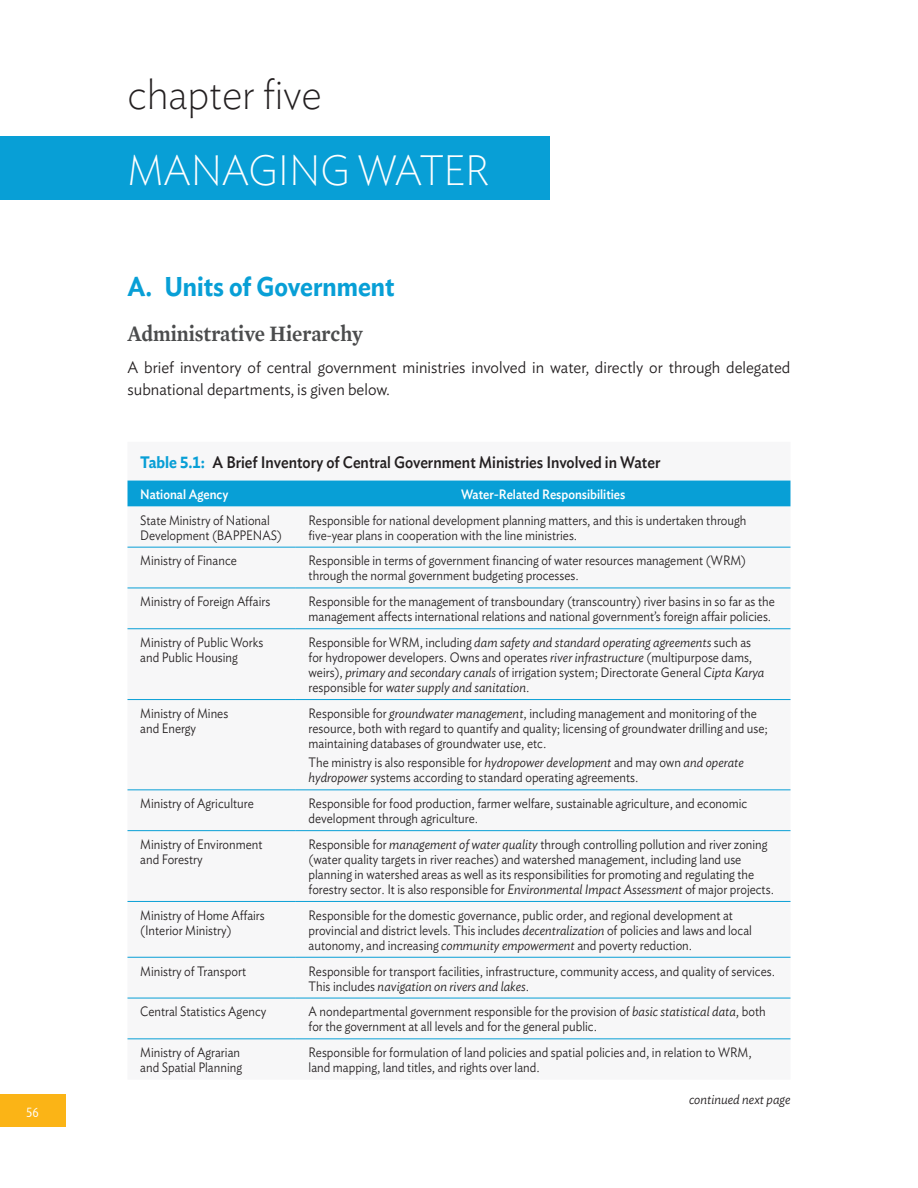
<style>
.page{position:relative;width:918px;height:1188px;background:#fff}
.page>*{position:absolute;margin:0;border:0;box-sizing:border-box;transform-origin:0 0}
.t1{font:200 42.75px "Ideal Sans";letter-spacing:-.005em;color:#231f20;scale:.95 1}
.t2{font:200 42.15px "Ideal Sans";letter-spacing:-.005em;color:#fff;scale:.95 1}
.t3{font:600 27px "Ideal Sans";color:#089fd6;scale:.9 1}
.t4{font:600 22.5px "Mercury Text G2";color:#4b4c4d;scale:.9 1}
.t5{font:300 16.5px/22.5px "Ideal Sans";color:#231f20;scale:.95 1}
.t6{font:500 16.5px "Ideal Sans";color:#231f20;scale:.9 1}
.t7{font:300 13.5px/15px "Ideal Sans";color:#231f20;scale:.9 1}
.t8{font:500 13.5px "Ideal Sans";color:#fff;scale:.9 1}
.t9{font:italic 300 13.5px "Ideal Sans";color:#231f20;scale:.95 1}
.t10{font:13.5px "Dax";color:#fff;scale:.9 1}
.s1{font-weight:600;color:#089fd6}
.s2{font-style:italic}
</style>
<div class="page">
<div style="left:0;top:1094px;width:65px;height:33px;background:#fbb416"></div>
<svg style="left:128px;top:480px;width:662px;height:559px"></svg>
<div style="left:128px;top:481px;width:662px;height:25px;background:#089fd6"></div>
<hr style="left:128px;top:547px;width:168px;height:1px;background:#089fd6">
<hr style="left:296px;top:547px;width:494px;height:1px;background:#089fd6">
<hr style="left:128px;top:588px;width:168px;height:1px;background:#089fd6">
<hr style="left:296px;top:588px;width:494px;height:1px;background:#089fd6">
<hr style="left:128px;top:628px;width:168px;height:1px;background:#089fd6">
<hr style="left:296px;top:628px;width:494px;height:1px;background:#089fd6">
<hr style="left:128px;top:699px;width:168px;height:1px;background:#089fd6">
<hr style="left:296px;top:699px;width:494px;height:1px;background:#089fd6">
<hr style="left:128px;top:790px;width:168px;height:1px;background:#089fd6">
<hr style="left:296px;top:790px;width:494px;height:1px;background:#089fd6">
<hr style="left:128px;top:830px;width:168px;height:1px;background:#089fd6">
<hr style="left:296px;top:830px;width:494px;height:1px;background:#089fd6">
<hr style="left:128px;top:901px;width:168px;height:1px;background:#089fd6">
<hr style="left:296px;top:901px;width:494px;height:1px;background:#089fd6">
<hr style="left:128px;top:957px;width:168px;height:1px;background:#089fd6">
<hr style="left:296px;top:957px;width:494px;height:1px;background:#089fd6">
<hr style="left:128px;top:998px;width:168px;height:1px;background:#089fd6">
<hr style="left:296px;top:998px;width:494px;height:1px;background:#089fd6">
<hr style="left:128px;top:1039px;width:168px;height:1px;background:#089fd6">
<hr style="left:296px;top:1039px;width:494px;height:1px;background:#089fd6">
<div style="left:0;top:136px;width:549px;height:64px;background:#089fd6"></div>
<p class="t10" style="left:26px;top:1105px;width:16px">56</p>
<h1 class="t1" style="left:127px;top:61px;width:206px">chapter five</h1>
<h2 class="t2" style="left:128px;top:137px;width:376px">MANAGI NG WATER</h2>
<h3 class="t3" style="left:128px;top:266px;width:298px">A. Units of Government</h3>
<h3 class="t4" style="left:128px;top:317px;width:263px">Administrative Hierarchy</h3>
<p class="t5" style="left:128px;top:354px;width:699px">A brief inventory of central government ministries involved in water, directly or through delegated subnational departments, is given below.</p>
<p class="t6" style="left:140px;top:449px;width:579px"><span class="s1">Table 5.1:</span> A Brief Inventory of Central Government Ministries Involved in Water</p>
<p class="t8" style="left:140px;top:484px;width:99px">National Agency</p>
<p class="t8" style="left:461px;top:484px;width:184px">Water-Related Responsibilities</p>
<p class="t7" style="left:140px;top:511px;width:159px">State Ministry of National<br>Development (BAPPENAS)</p>
<p class="t7" style="left:309px;top:511px;width:488px">Responsible for national development planning matters, and this is undertaken through five-year plans in cooperation with the line ministries.</p>
<p class="t7" style="left:140px;top:552px;width:109px">Ministry of Finance</p>
<p class="t7" style="left:309px;top:552px;width:487px">Responsible in terms of government financing of water resources management (WRM) through the normal government budgeting processes.</p>
<p class="t7" style="left:140px;top:593px;width:146px">Ministry of Foreign Affairs</p>
<p class="t7" style="left:309px;top:593px;width:519px">Responsible for the management of transboundary (transcountry) river basins in so far as the management affects international relations and national government’s foreign affair policies.</p>
<p class="t7" style="left:140px;top:634px;width:138px">Ministry of Public Works and Public Housing</p>
<p class="t7" style="left:309px;top:634px;width:508px">Responsible for WRM, including <span class="s2">dam safety and standard operating agreements</span> such as for hydropower developers. Owns and operates <span class="s2">river infrastructure</span> (multipurpose dams, weirs), <span class="s2">primary and secondary canals</span> of irrigation system; Directorate General <span class="s2">Cipta Karya </span>responsible for <span class="s2">water supply and sanitation</span>.</p>
<p class="t7" style="left:140px;top:704px;width:99px">Ministry of Mines and Energy</p>
<p class="t7" style="left:309px;top:704px;width:512px">Responsible for <span class="s2">groundwater management</span>, including management and monitoring of the resource, both with regard to quantify and quality; licensing of groundwater drilling and use; maintaining databases of groundwater use, etc.</p>
<p class="t7" style="left:309px;top:754px;width:485px">The ministry is also responsible for <span class="s2">hydropower development</span> and may own <span class="s2">and operate hydropower</span> systems according to standard operating agreements.</p>
<p class="t7" style="left:140px;top:795px;width:128px">Ministry of Agriculture</p>
<p class="t7" style="left:309px;top:795px;width:489px">Responsible for food production, farmer welfare, sustainable agriculture, and economic development through agriculture.</p>
<p class="t7" style="left:140px;top:836px;width:137px">Ministry of Environment and Forestry</p>
<p class="t7" style="left:309px;top:836px;width:519px">Responsible for <span class="s2">management of water quality</span> through controlling pollution and river zoning (water quality targets in river reaches) and watershed management, including land use planning in watershed areas as well as its responsibilities for promoting and regulating the forestry sector. It is also responsible for <span class="s2">Environmental Impact Assessment</span> of major projects.</p>
<p class="t7" style="left:140px;top:906px;width:140px">Ministry of Home Affairs (Interior Ministry)</p>
<p class="t7" style="left:309px;top:906px;width:494px">Responsible for the domestic governance, public order, and regional development at provincial and district levels. This includes <span class="s2">decentralization</span> of policies and laws and local autonomy, and increasing <span class="s2">community empowerment</span> and poverty reduction.</p>
<p class="t7" style="left:140px;top:962px;width:119px">Ministry of Transport</p>
<p class="t7" style="left:309px;top:962px;width:520px">Responsible for transport facilities, infrastructure, community access, and quality of services.<br>This includes <span class="s2">navigation on rivers and lakes</span>.</p>
<p class="t7" style="left:140px;top:1003px;width:142px">Central Statistics Agency</p>
<p class="t7" style="left:309px;top:1003px;width:509px">A nondepartmental government responsible for the provision of <span class="s2">basic statistical data</span>, both for the government at all levels and for the general public.</p>
<p class="t7" style="left:140px;top:1044px;width:115px">Ministry of Agrarian and Spatial Planning</p>
<p class="t7" style="left:309px;top:1044px;width:494px">Responsible for formulation of land policies and spatial policies and, in relation to WRM, land mapping, land titles, and rights over land.</p>
<p class="t9" style="left:689px;top:1089px;width:108px">continued next page</p>
</div>
